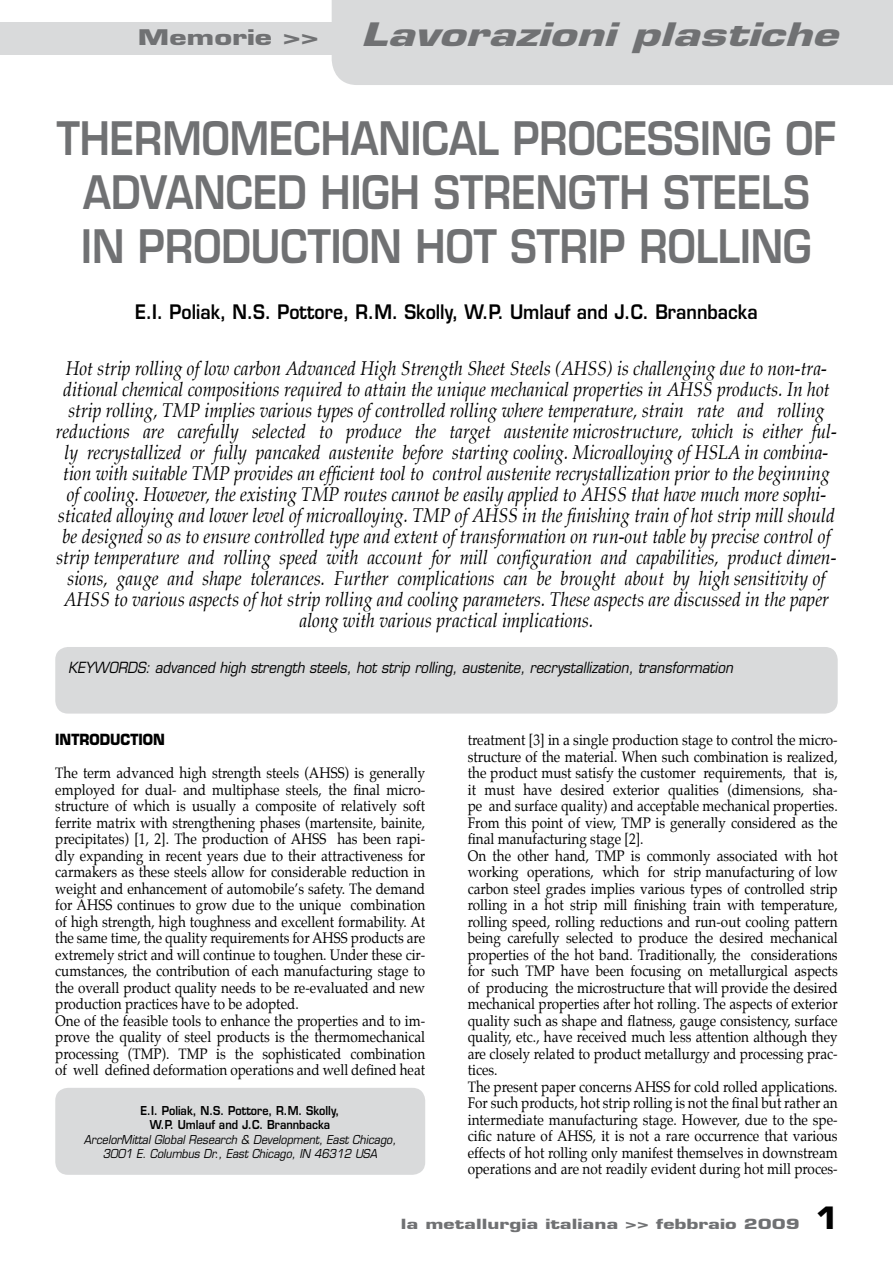
<style>
.page{position:relative;width:893px;height:1263px;background:#fff}
.page>*{position:absolute;margin:0;border:0;box-sizing:border-box;transform-origin:0 0}
.t1{font:600 45px/54px "Eurostile";color:#707173;text-align:center;scale:.87 1}
.t2{font:italic 700 31.5px "Eurostile";color:#707173;scale:1.43 1}
.t3{font:700 21px "Eurostile";color:#707173;scale:1.43 1}
.t4{font:italic 19.5px/21px "Palatino";color:#000;text-align:center;scale:.9 1}
.t5{font:600 19.5px "Eurostile";color:#000;scale:.9 1}
.t6{font:15px/16.5px "Palatino";color:#000;scale:.9 1}
.t7{font:italic 15px "Eurostile";color:#000;scale:.9 1}
.t8{font:700 15px "Eurostile";color:#000;scale:.9 1}
.t9{font:700 13.65px "Eurostile";color:#707173;scale:1.43 1}
.t10{font:italic 12px/14.4px "Eurostile";color:#000;text-align:center;scale:.9 1}
.t11{font:600 12px/14.4px "Eurostile";color:#000;text-align:center;scale:.9 1}
.s1{font-size:30px;color:#000}
</style>
<div class="page">
<div style="left:0;top:22px;width:893px;height:33px;background:#d9dadb"></div>
<div style="left:332px;top:0;width:561px;height:85px;background:#d9dadb"></div>
<div style="left:55px;top:647px;width:783px;height:67px;background:#d9dadb;border-radius:13px"></div>
<div style="left:55px;top:1088px;width:370px;height:87px;background:#d9dadb;border-radius:13px"></div>
<h3 class="t3" style="left:138px;top:25px;width:128px">Memorie &gt;&gt;</h3>
<h2 class="t2" style="left:361px;top:15px;width:335px">Lavorazioni plastiche</h2>
<h1 class="t1" style="left:57px;top:111px;width:897px">THERMOMECHANICAL PROCESSING OF<br>ADVANCED HIGH STRENGTH STEELS<br>IN PRODUCTION HOT STRIP ROLLING</h1>
<h3 class="t5" style="left:135px;top:300px;width:693px">E.I. Poliak, N.S. Pottore, R.M. Skolly, W.P. Umlauf and J.C. Brannbacka</h3>
<p class="t4" style="left:56px;top:358px;width:869px">Hot strip rolling of low carbon Advanced High Strength Sheet Steels (AHSS) is challenging due to non-tra&shy;ditional chemical compositions required to attain the unique mechanical properties in AHSS products. In hot strip rolling, TMP implies various types of controlled rolling where temperature, strain rate and rolling reductions are carefully selected to produce the target austenite microstructure, which is either ful&shy;ly recrystallized or fully pancaked austenite before starting cooling. Microalloying of HSLA in combina&shy;tion with suitable TMP provides an efficient tool to control austenite recrystallization prior to the beginning of cooling. However, the existing TMP routes cannot be easily applied to AHSS that have much more sophi&shy;sticated alloying and lower level of microalloying. TMP of AHSS in the finishing train of hot strip mill should be designed so as to ensure controlled type and extent of transformation on run-out table by precise control of strip temperature and rolling speed with account for mill configuration and capabilities, product dimen&shy;sions, gauge and shape tolerances. Further complications can be brought about by high sensitivity of AHSS to various aspects of hot strip rolling and cooling parameters. These aspects are discussed in the paper along with various practical implications.</p>
<p class="t7" style="left:68px;top:658px;width:740px">KEYWORDS: advanced high strength steels, hot strip rolling, austenite, recrystallization, transformation</p>
<p class="t8" style="left:55px;top:730px;width:123px">INTRODUCTION</p>
<p class="t6" style="left:55px;top:765px;width:413px">The term advanced high strength steels (AHSS) is generally employed for dual- and multiphase steels, the final micro&shy;structure of which is usually a composite of relatively soft ferrite matrix with strengthening phases (martensite, bainite, precipitates) [1, 2]. The production of AHSS has been rapi&shy;dly expanding in recent years due to their attractiveness for carmakers as these steels allow for considerable reduction in weight and enhancement of automobile’s safety. The demand for AHSS continues to grow due to the unique combination of high strength, high toughness and excellent formability. At the same time, the quality requirements for AHSS products are extremely strict and will continue to toughen. Under these cir&shy;cumstances, the contribution of each manufacturing stage to the overall product quality needs to be re-evaluated and new production practices have to be adopted.<br>One of the feasible tools to enhance the properties and to im&shy;prove the quality of steel products is the thermomechanical processing (TMP). TMP is the sophisticated combination of well defined deformation operations and well defined heat</p>
<p class="t11" style="left:141px;top:1103px;width:222px">E.I. Poliak, N.S. Pottore, R.M. Skolly,<br>W.P. Umlauf and J.C. Brannbacka</p>
<p class="t10" style="left:84px;top:1132px;width:348px">ArcelorMittal Global Research &amp; Development, East Chicago,<br>3001 E. Columbus Dr., East Chicago, IN 46312 USA</p>
<p class="t6" style="left:468px;top:732px;width:413px">treatment [3] in a single production stage to control the micro&shy;structure of the material. When such combination is realized, the product must satisfy the customer requirements, that is, it must have desired exterior qualities (dimensions, sha&shy;pe and surface quality) and acceptable mechanical properties.<br>From this point of view, TMP is generally considered as the final manufacturing stage [2].<br>On the other hand, TMP is commonly associated with hot working operations, which for strip manufacturing of low carbon steel grades implies various types of controlled strip rolling in a hot strip mill finishing train with temperature, rolling speed, rolling reductions and run-out cooling pattern being carefully selected to produce the desired mechanical properties of the hot band. Traditionally, the considerations for such TMP have been focusing on metallurgical aspects of producing the microstructure that will provide the desired mechanical properties after hot rolling. The aspects of exterior quality such as shape and flatness, gauge consistency, surface quality, etc., have received much less attention although they are closely related to product metallurgy and processing prac&shy;tices.<br>The present paper concerns AHSS for cold rolled applications.<br>For such products, hot strip rolling is not the final but rather an intermediate manufacturing stage. However, due to the spe&shy;cific nature of AHSS, it is not a rare occurrence that various effects of hot rolling only manifest themselves in downstream operations and are not readily evident during hot mill proces-</p>
<p class="t9" style="left:401px;top:1215px;width:307px">la metallurgia italiana &gt;&gt; febbraio 2009 <span class="s1">1</span></p>
</div>
